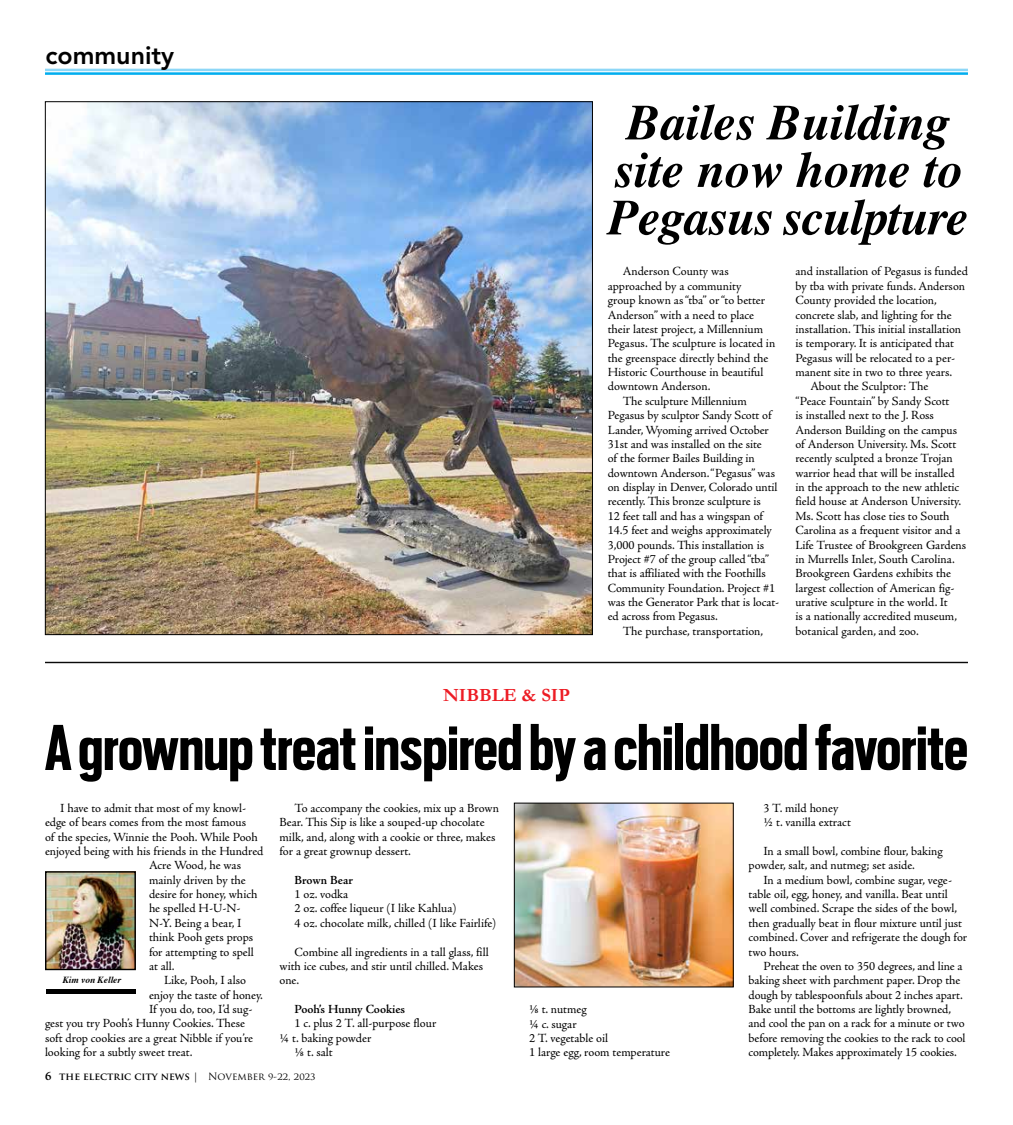
<style>
.page{position:relative;width:1013px;height:1125px;background:#fff}
.page>*{position:absolute;margin:0;border:0;box-sizing:border-box;transform-origin:0 0}
.t1{font:700 56.25px "Scout Cond";color:#000}
.t2{font:italic 700 50.25px/47.5px "Times";color:#000;text-align:center}
.t3{font:800 25px "Avenir LT Std";color:#000}
.t4{font:700 18.75px "Garamond";color:#ed1c24}
.t5{font:12.5px/14.4px "Adobe Jenson Pro";letter-spacing:-.005em;color:#000}
.t6{font:600 12.5px "Adobe Jenson Pro";letter-spacing:-.005em;color:#000}
.t7{font:700 10px "Trajan Pro";color:#000}
.t8{font:italic 700 9.38px "Times";color:#000}
.s1{font-family:"Adobe Jenson Pro";font-weight:600;font-size:12.5px}
.s2{font-weight:400}
</style>
<div class="page">
<hr style="left:45px;top:662px;width:923px;height:1px;background:#000">
<hr style="left:45px;top:72px;width:923px;height:3px;background:#00adef">
<hr style="left:45px;top:69px;width:923px;height:2px;background:#8dd7f7">
<img style="left:47px;top:103px;width:543px;height:530px">
<img style="left:47px;top:873px;width:87px;height:95px">
<div style="left:45px;top:871px;width:91px;height:99px;border:1px solid #000"></div>
<div style="left:46px;top:989px;width:90px;height:5px;background:#000"></div>
<img style="left:516px;top:805px;width:215px;height:180px">
<h3 class="t3" style="left:45px;top:40px;width:130px">community</h3>
<h3 class="t4" style="left:443px;top:683px;width:128px">NIBBLE &amp; SIP</h3>
<h2 class="t2" style="left:607px;top:94px;width:361px">Bailes Building site now home to<br>Pegasus sculpture</h2>
<p class="t5" style="left:623px;top:265px;width:107px">Anderson County was</p>
<p class="t5" style="left:608px;top:279px;width:135px">approached by a community</p>
<p class="t5" style="left:608px;top:293px;width:159px">group known as “tba” or “to better</p>
<p class="t5" style="left:608px;top:308px;width:148px">Anderson” with a need to place</p>
<p class="t5" style="left:608px;top:322px;width:157px">their latest project, a Millennium</p>
<p class="t5" style="left:608px;top:336px;width:169px">Pegasus. The sculpture is located in</p>
<p class="t5" style="left:608px;top:351px;width:162px">the greenspace directly behind the</p>
<p class="t5" style="left:608px;top:365px;width:157px">Historic Courthouse in beautiful</p>
<p class="t5" style="left:608px;top:380px;width:104px">downtown Anderson.</p>
<p class="t5" style="left:623px;top:394px;width:125px">The sculpture Millennium</p>
<p class="t5" style="left:608px;top:408px;width:165px">Pegasus by sculptor Sandy Scott of</p>
<p class="t5" style="left:608px;top:423px;width:163px">Lander, Wyoming arrived October</p>
<p class="t5" style="left:608px;top:437px;width:155px">31st and was installed on the site</p>
<p class="t5" style="left:608px;top:451px;width:148px">of the former Bailes Building in</p>
<p class="t5" style="left:608px;top:466px;width:169px">downtown Anderson. “Pegasus” was</p>
<p class="t5" style="left:608px;top:480px;width:171px">on display in Denver, Colorado until</p>
<p class="t5" style="left:608px;top:495px;width:155px">recently. This bronze sculpture is</p>
<p class="t5" style="left:608px;top:509px;width:157px">12 feet tall and has a wingspan of</p>
<p class="t5" style="left:608px;top:523px;width:166px">14.5 feet and weighs approximately</p>
<p class="t5" style="left:608px;top:538px;width:158px">3,000 pounds. This installation is</p>
<p class="t5" style="left:608px;top:552px;width:163px">Project #7 of the group called “tba”</p>
<p class="t5" style="left:608px;top:566px;width:160px">that is affiliated with the Foothills</p>
<p class="t5" style="left:608px;top:581px;width:169px">Community Foundation. Project #1</p>
<p class="t5" style="left:608px;top:595px;width:173px">was the Generator Park that is locat-</p>
<p class="t5" style="left:608px;top:610px;width:111px">ed across from Pegasus.</p>
<p class="t5" style="left:623px;top:624px;width:142px">The purchase, transportation,</p>
<p class="t5" style="left:795px;top:265px;width:174px">and installation of Pegasus is funded</p>
<p class="t5" style="left:795px;top:279px;width:171px">by tba with private funds. Anderson</p>
<p class="t5" style="left:795px;top:293px;width:143px">County provided the location,</p>
<p class="t5" style="left:795px;top:308px;width:158px">concrete slab, and lighting for the</p>
<p class="t5" style="left:795px;top:322px;width:167px">installation. This initial installation</p>
<p class="t5" style="left:795px;top:336px;width:160px">is temporary. It is anticipated that</p>
<p class="t5" style="left:795px;top:351px;width:161px">Pegasus will be relocated to a per-</p>
<p class="t5" style="left:795px;top:365px;width:158px">manent site in two to three years.</p>
<p class="t5" style="left:810px;top:380px;width:119px">About the Sculptor: The</p>
<p class="t5" style="left:795px;top:394px;width:156px">“Peace Fountain” by Sandy Scott</p>
<p class="t5" style="left:795px;top:408px;width:140px">is installed next to the J. Ross</p>
<p class="t5" style="left:795px;top:423px;width:163px">Anderson Building on the campus</p>
<p class="t5" style="left:795px;top:437px;width:162px">of Anderson University. Ms. Scott</p>
<p class="t5" style="left:795px;top:451px;width:159px">recently sculpted a bronze Trojan</p>
<p class="t5" style="left:795px;top:466px;width:161px">warrior head that will be installed</p>
<p class="t5" style="left:795px;top:480px;width:165px">in the approach to the new athletic</p>
<p class="t5" style="left:795px;top:495px;width:167px">field house at Anderson University.</p>
<p class="t5" style="left:795px;top:509px;width:156px">Ms. Scott has close ties to South</p>
<p class="t5" style="left:795px;top:523px;width:166px">Carolina as a frequent visitor and a</p>
<p class="t5" style="left:795px;top:538px;width:172px">Life Trustee of Brookgreen Gardens</p>
<p class="t5" style="left:795px;top:552px;width:161px">in Murrells Inlet, South Carolina.</p>
<p class="t5" style="left:795px;top:566px;width:157px">Brookgreen Gardens exhibits the</p>
<p class="t5" style="left:795px;top:581px;width:161px">largest collection of American fig-</p>
<p class="t5" style="left:795px;top:595px;width:154px">urative sculpture in the world. It</p>
<p class="t5" style="left:795px;top:610px;width:163px">is a nationally accredited museum,</p>
<p class="t5" style="left:795px;top:624px;width:125px">botanical garden, and zoo.</p>
<h1 class="t1" style="left:45px;top:709px;width:924px">A grownup treat inspired by a childhood favorite</h1>
<p class="t5" style="left:60px;top:801px;width:188px">I have to admit that most of my knowl-</p>
<p class="t5" style="left:45px;top:815px;width:202px">edge of bears comes from the most famous</p>
<p class="t5" style="left:45px;top:830px;width:214px">of the species, Winnie the Pooh. While Pooh</p>
<p class="t5" style="left:45px;top:844px;width:220px">enjoyed being with his friends in the Hundred</p>
<p class="t5" style="left:149px;top:858px;width:94px">Acre Wood, he was</p>
<p class="t5" style="left:149px;top:873px;width:98px">mainly driven by the</p>
<p class="t5" style="left:149px;top:887px;width:110px">desire for honey, which</p>
<p class="t5" style="left:149px;top:902px;width:93px">he spelled H-U-N-</p>
<p class="t5" style="left:149px;top:916px;width:94px">N-Y. Being a bear, I</p>
<p class="t5" style="left:149px;top:930px;width:106px">think Pooh gets props</p>
<p class="t5" style="left:149px;top:945px;width:106px">for attempting to spell</p>
<p class="t5" style="left:149px;top:959px;width:27px">at all.</p>
<p class="t5" style="left:164px;top:973px;width:83px">Like, Pooh, I also</p>
<p class="t5" style="left:149px;top:988px;width:115px">enjoy the taste of honey.</p>
<p class="t5" style="left:149px;top:1002px;width:105px">If you do, too, I’d sug-</p>
<p class="t5" style="left:45px;top:1017px;width:201px">gest you try Pooh’s Hunny Cookies. These</p>
<p class="t5" style="left:45px;top:1031px;width:210px">soft drop cookies are a great Nibble if you’re</p>
<p class="t5" style="left:45px;top:1045px;width:149px">looking for a subtly sweet treat.</p>
<p class="t8" style="left:63px;top:971px;width:60px">Kim von Keller</p>
<p class="t5" style="left:279px;top:801px;width:221px;text-indent:15px">To accompany the cookies, mix up a Brown Bear. This Sip is like a souped-up chocolate milk, and, along with a cookie or three, makes for a great grownup dessert.</p>
<p class="t6" style="left:294px;top:873px;width:60px">Brown Bear</p>
<p class="t5" style="left:294px;top:887px;width:203px">1 oz. vodka<br>2 oz. coffee liqueur (I like Kahlua)<br>4 oz. chocolate milk, chilled (I like Fairlife)</p>
<p class="t5" style="left:279px;top:945px;width:211px;text-indent:15px">Combine all ingredients in a tall glass, fill with ice cubes, and stir until chilled. Makes one.</p>
<p class="t6" style="left:294px;top:1002px;width:112px">Pooh’s Hunny Cookies</p>
<p class="t5" style="left:294px;top:1017px;width:143px">1 c. plus 2 T. all-purpose flour</p>
<p class="t5" style="left:279px;top:1031px;width:93px">¼ t. baking powder</p>
<p class="t5" style="left:294px;top:1045px;width:40px">⅛ t. salt</p>
<p class="t7" style="left:45px;top:1070px;width:272px"><span class="s1">6</span> THE ELECTRIC CITY NEWS <span class="s2">| November 9-22, 2023</span></p>
<p class="t5" style="left:529px;top:1002px;width:142px">⅛ t. nutmeg<br>¼ c. sugar<br>2 T. vegetable oil<br>1 large egg, room temperature</p>
<p class="t5" style="left:763px;top:801px;width:89px">3 T. mild honey ½ t. vanilla extract</p>
<p class="t5" style="left:748px;top:844px;width:196px;text-indent:15px">In a small bowl, combine flour, baking powder, salt, and nutmeg; set aside.</p>
<p class="t5" style="left:748px;top:873px;width:220px;text-indent:15px">In a medium bowl, combine sugar, vege&shy;table oil, egg, honey, and vanilla. Beat until well combined. Scrape the sides of the bowl, then gradually beat in flour mixture until just combined. Cover and refrigerate the dough for two hours.</p>
<p class="t5" style="left:748px;top:959px;width:219px;text-indent:15px">Preheat the oven to 350 degrees, and line a baking sheet with parchment paper. Drop the dough by tablespoonfuls about 2 inches apart.<br>Bake until the bottoms are lightly browned, and cool the pan on a rack for a minute or two before removing the cookies to the rack to cool completely. Makes approximately 15 cookies.</p>
</div>
